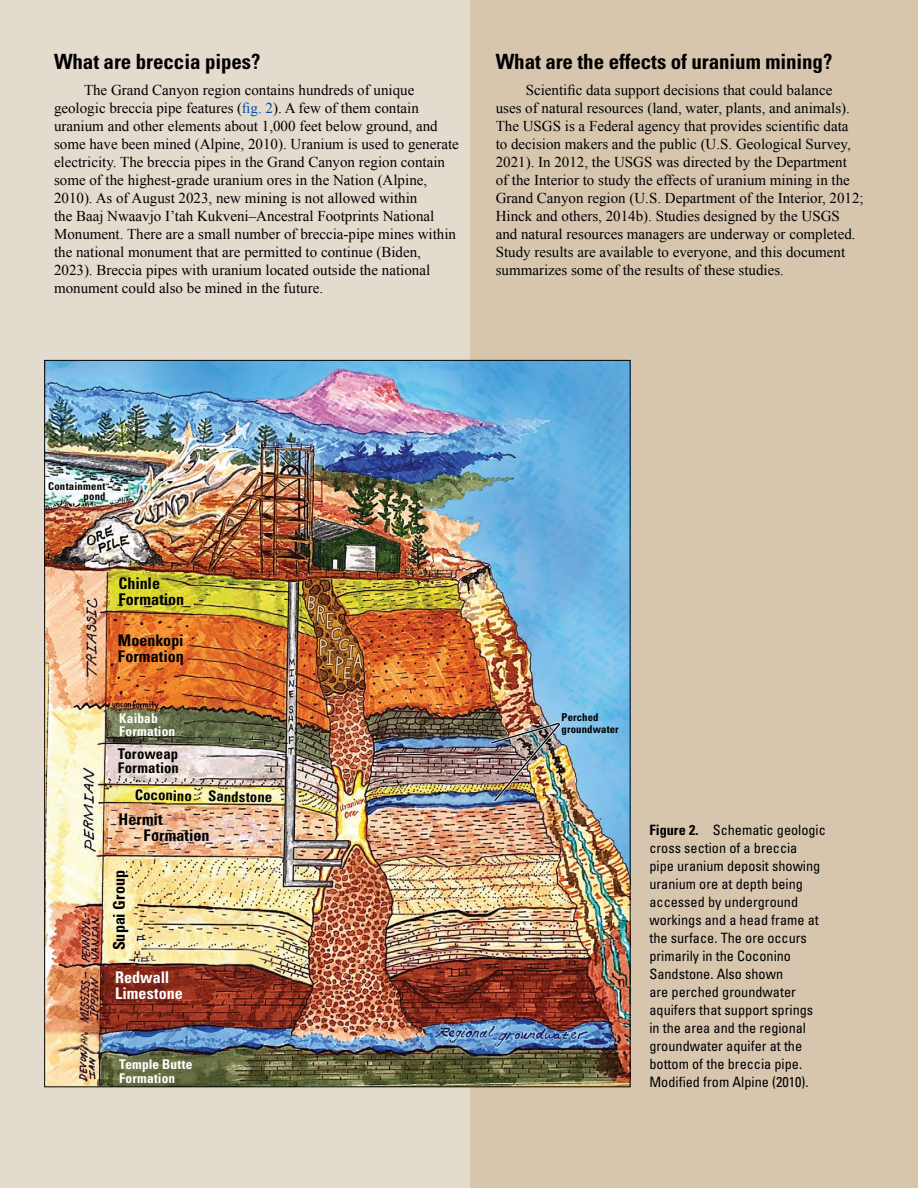
<style>
.page{position:relative;width:918px;height:1188px;background:#d7c5ae}
.page>*{position:absolute;margin:0;border:0;box-sizing:border-box;transform-origin:0 0}
.Heading_1{font:700 condensed 21px "Univers";letter-spacing:-.005em;color:#000}
.t1{font:700 condensed 16.05px/16px "Univers";color:#000}
.t2{font:700 condensed 16.05px/16px "Univers";color:#fff}
.Body_Text{font:15px/18px "Times New Roman";color:#000}
.t3{font:700 condensed 14.7px/14.7px "Univers";letter-spacing:.005em;color:#000}
.FigureCaption{font:condensed 14.25px/18px "Univers";color:#000}
.t4{font:700 condensed 13.35px/13.4px "Univers";letter-spacing:.015em;color:#fff}
.t5{font:700 condensed 10.65px/9.4px "Univers";letter-spacing:.015em;color:#000;text-align:right}
.s1{color:#034ea2}
.s2{font-weight:700}
</style>
<div class="page">
<div style="left:0;top:0;width:470px;height:1188px;background:#e4dbcf"></div>
<img style="left:46px;top:362px;width:583px;height:723px">
<img style="left:307px;top:556px;width:56px;height:150px">
<svg style="left:47px;top:481px;width:59px;height:22px"></svg>
<img style="left:490px;top:722px;width:71px;height:80px">
<p class="Heading_1" style="left:54px;top:49px;width:208px">What are breccia pipes?</p>
<p class="Body_Text" style="left:54px;top:80px;width:406px;text-indent:30px">The Grand Canyon region contains hundreds of unique geologic breccia pipe features (<span class="s1">fig. 2</span>). A few of them contain uranium and other elements about 1,000 feet below ground, and some have been mined (Alpine, 2010). Uranium is used to generate electricity. The breccia pipes in the Grand Canyon region contain some of the highest-grade uranium ores in the Nation (Alpine, 2010). As of August 2023, new mining is not allowed within<br>the Baaj Nwaavjo I’tah Kukveni–Ancestral Footprints National Monument. There are a small number of breccia-pipe mines within the national monument that are permitted to continue (Biden, 2023). Breccia pipes with uranium located outside the national monument could also be mined in the future.</p>
<p class="Heading_1" style="left:496px;top:49px;width:338px">What are the effects of uranium mining?</p>
<p class="Body_Text" style="left:496px;top:80px;width:370px;text-indent:30px">Scientific data support decisions that could balance<br>uses of natural resources (land, water, plants, and animals).<br>The USGS is a Federal agency that provides scientific data to decision makers and the public (U.S. Geological Survey, 2021). In 2012, the USGS was directed by the Department<br>of the Interior to study the effects of uranium mining in the Grand Canyon region (U.S. Department of the Interior, 2012; Hinck and others, 2014b). Studies designed by the USGS and natural resources managers are underway or completed.<br>Study results are available to everyone, and this document summarizes some of the results of these studies.</p>
<p class="t5" style="left:48px;top:482px;width:59px">Containment pond</p>
<p class="t1" style="left:118px;top:575px;width:67px">Chinle<br>Formation</p>
<p class="t1" style="left:118px;top:632px;width:67px">Moenkopi<br>Formation</p>
<p class="t4" style="left:119px;top:711px;width:57px">Kaibab<br>Formation</p>
<p class="t3" style="left:118px;top:746px;width:62px">Toroweap<br>Formation</p>
<p class="t3" style="left:135px;top:787px;width:139px;rotate:1deg">Coconino Sandstone</p>
<p class="t1" style="left:144px;top:811px;width:67px;text-indent:-25px">Hermit<br>Formation</p>
<p class="t1" style="left:111px;top:950px;width:82px;rotate:-90deg">Supai Group</p>
<p class="t2" style="left:115px;top:969px;width:69px">Redwall<br>Limestone</p>
<p class="t4" style="left:119px;top:1058px;width:75px">Temple Butte<br>Formation</p>
<p class="t5" style="left:562px;top:711px;width:59px;line-height:12px;text-align:left">Perched groundwater</p>
<p class="FigureCaption" style="left:649px;top:821px;width:178px"><span class="s2">Figure 2.</span> Schematic geologic cross section of a breccia<br>pipe uranium deposit showing uranium ore at depth being accessed by underground workings and a head frame at the surface. The ore occurs primarily in the Coconino<br>Sandstone. Also shown<br>are perched groundwater aquifers that support springs in the area and the regional groundwater aquifer at the bottom of the breccia pipe.<br>Modified from Alpine (2010).</p>
</div>
